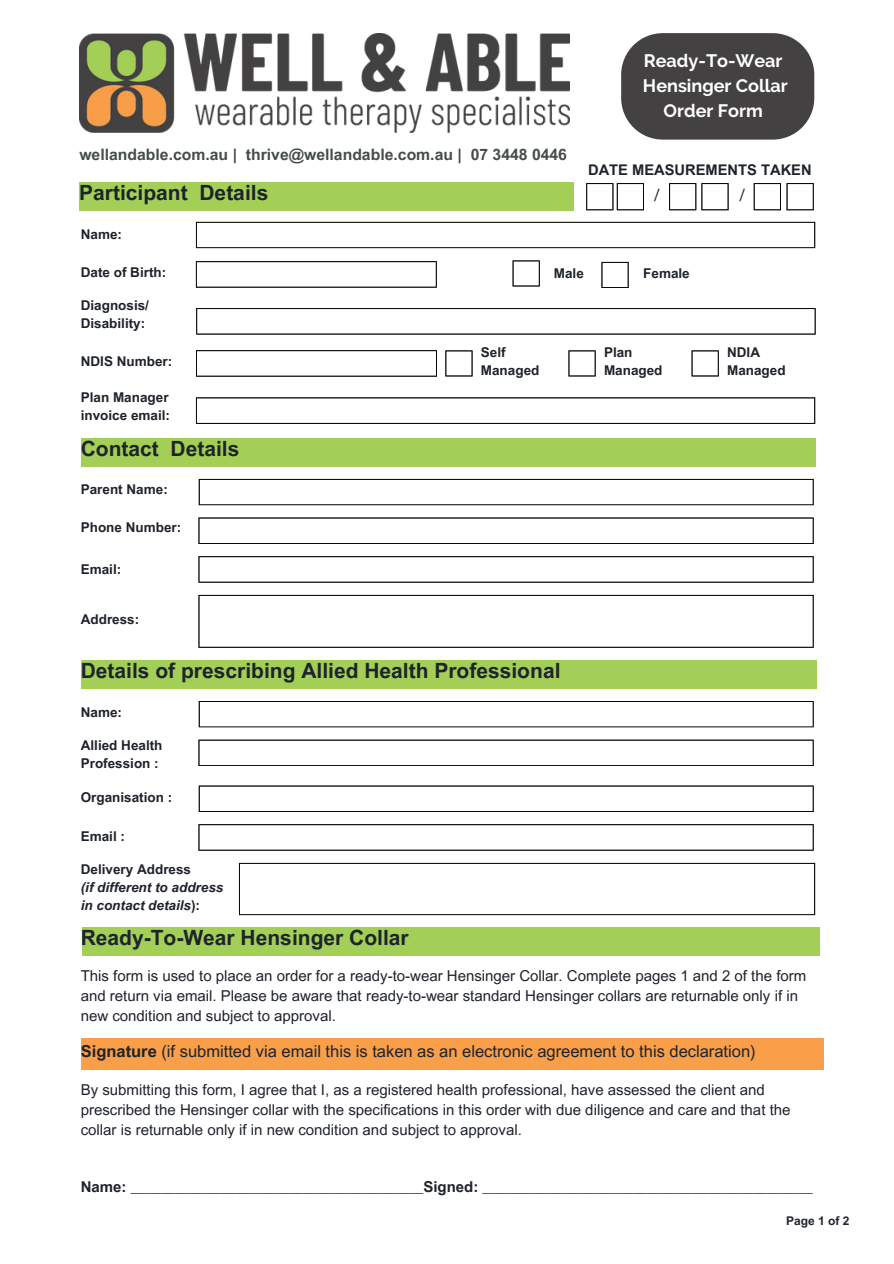
<style>
.page{position:relative;width:894px;height:1264px;background:#fff}
.page>*{position:absolute;margin:0;border:0;box-sizing:border-box;transform-origin:0 0}
.t1{font:700 21px "Arial MT Pro";color:#1e232b}
.t2{font:700 18px/24.8px "Raleway";color:#fff;text-align:center}
.t3{font:16.5px "Arial MT Pro";color:#1e232b}
.t4{font:700 15.75px "Arial MT Pro";color:#464c4c}
.t5{font:15px/20.2px "Arial MT Pro";color:#1e232b}
.t6{font:700 15px "Arial MT Pro";color:#1e232b}
.t7{font:700 14.7px "Arial MT Pro";color:#1e232b}
.t8{font:700 13.5px/18px "Arial MT Pro";color:#1e232b}
.t9{font:italic 700 13.5px/18px "Arial MT Pro";color:#1e232b}
.t10{font:500 13.5px "Montserrat";color:#1e232b}
.t11{font:700 12px "Arial MT Pro";color:#1e232b}
.s1{font-style:normal}
.s2{font-weight:700}
</style>
<div class="page">
<img style="left:79px;top:33px;width:490px;height:99px">
<svg style="left:621px;top:33px;width:193px;height:107px;background:#514f50"></svg>
<div style="left:81px;top:660px;width:735px;height:28px;background:#a4cf57"></div>
<div style="left:79px;top:182px;width:495px;height:29px;background:#a4cf57"></div>
<div style="left:81px;top:438px;width:734px;height:28px;background:#a4cf57"></div>
<svg style="left:196px;top:222px;width:619px;height:26px"></svg>
<svg style="left:196px;top:308px;width:619px;height:26px"></svg>
<svg style="left:196px;top:397px;width:619px;height:27px"></svg>
<svg style="left:199px;top:701px;width:614px;height:26px"></svg>
<svg style="left:198px;top:739px;width:615px;height:27px"></svg>
<svg style="left:199px;top:785px;width:614px;height:27px"></svg>
<svg style="left:198px;top:824px;width:615px;height:26px"></svg>
<svg style="left:239px;top:862px;width:575px;height:53px"></svg>
<svg style="left:198px;top:595px;width:615px;height:52px"></svg>
<svg style="left:199px;top:479px;width:614px;height:26px"></svg>
<svg style="left:198px;top:556px;width:615px;height:26px"></svg>
<svg style="left:198px;top:517px;width:615px;height:27px"></svg>
<svg style="left:196px;top:261px;width:240px;height:27px"></svg>
<svg style="left:512px;top:260px;width:27px;height:26px"></svg>
<svg style="left:601px;top:262px;width:27px;height:26px"></svg>
<svg style="left:196px;top:350px;width:241px;height:26px"></svg>
<svg style="left:445px;top:350px;width:27px;height:26px"></svg>
<svg style="left:568px;top:350px;width:27px;height:26px"></svg>
<svg style="left:691px;top:350px;width:27px;height:26px"></svg>
<div style="left:82px;top:927px;width:737px;height:29px;background:#a4cf57"></div>
<div style="left:81px;top:1038px;width:742px;height:32px;background:#f99e49"></div>
<svg style="left:586px;top:183px;width:57px;height:27px"></svg>
<svg style="left:669px;top:183px;width:59px;height:27px"></svg>
<svg style="left:753px;top:183px;width:27px;height:27px"></svg>
<svg style="left:786px;top:183px;width:27px;height:27px"></svg>
<h5 class="t4" style="left:79px;top:148px;width:489px">wellandable.com.au | thrive@wellandable.com.au | 07 3448 0446</h5>
<p class="t1" style="left:79px;top:185px;width:190px">Participant Details</p>
<p class="t8" style="left:81px;top:227px;width:43px">Name:</p>
<h2 class="t2" style="left:642px;top:48px;width:146px">Ready-To-Wear<br>Hensinger Collar<br>Order Form</h2>
<h1 class="t7" style="left:588px;top:165px;width:225px">DATE MEASUREMENTS TAKEN</h1>
<p class="t10" style="left:654px;top:187px;width:6px">/</p>
<h5 class="t10" style="left:739px;top:187px;width:6px">/</h5>
<p class="t8" style="left:81px;top:264px;width:87px">Date of Birth:</p>
<p class="t8" style="left:553px;top:266px;width:32px">Male</p>
<h1 class="t8" style="left:643px;top:266px;width:48px">Female</h1>
<p class="t8" style="left:81px;top:298px;width:70px">Diagnosis/<br>Disability:</p>
<p class="t8" style="left:81px;top:353px;width:93px">NDIS Number:</p>
<p class="t8" style="left:480px;top:344px;width:60px">Self<br>Managed</p>
<p class="t8" style="left:81px;top:390px;width:91px">Plan Manager invoice email:</p>
<p class="t1" style="left:81px;top:440px;width:160px">Contact Details</p>
<h1 class="t8" style="left:81px;top:482px;width:89px">Parent Name:</h1>
<p class="t8" style="left:81px;top:520px;width:102px">Phone Number:</p>
<p class="t8" style="left:81px;top:561px;width:42px">Email:</p>
<p class="t8" style="left:81px;top:611px;width:60px">Address:</p>
<h4 class="t1" style="left:81px;top:662px;width:481px">Details of prescribing Allied Health Professional</h4>
<p class="t8" style="left:81px;top:705px;width:43px">Name:</p>
<p class="t8" style="left:81px;top:738px;width:83px">Allied Health<br>Profession :</p>
<p class="t8" style="left:81px;top:790px;width:93px">Organisation :</p>
<p class="t8" style="left:81px;top:828px;width:46px">Email :</p>
<p class="t8" style="left:81px;top:861px;width:112px">Delivery Address</p>
<p class="t9" style="left:81px;top:879px;width:144px">(if different to address in contact details<span class="s1">):</span></p>
<p class="t1" style="left:81px;top:930px;width:329px">Ready-To-Wear Hensinger Collar</p>
<p class="t8" style="left:604px;top:344px;width:60px">Plan<br>Managed</p>
<p class="t8" style="left:727px;top:344px;width:60px">NDIA<br>Managed</p>
<h3 class="t5" style="left:81px;top:967px;width:727px">This form is used to place an order for a ready-to-wear Hensinger Collar. Complete pages 1 and 2 of the form and return via email. Please be aware that ready-to-wear standard Hensinger collars are returnable only if in new condition and subject to approval.</h3>
<p class="t3" style="left:81px;top:1044px;width:676px"><span class="s2">Signature</span> (if submitted via email this is taken as an electronic agreement to this declaration)</p>
<h1 class="t5" style="left:81px;top:1080px;width:711px">By submitting this form, I agree that I, as a registered health professional, have assessed the client and prescribed the Hensinger collar with the specifications in this order with due diligence and care and that the collar is returnable only if in new condition and subject to approval.</h1>
<h6 class="t6" style="left:81px;top:1181px;width:733px">Name: _______________________________________Signed: ____________________________________________</h6>
<p class="t11" style="left:786px;top:1216px;width:65px">Page 1 of 2</p>
</div>
